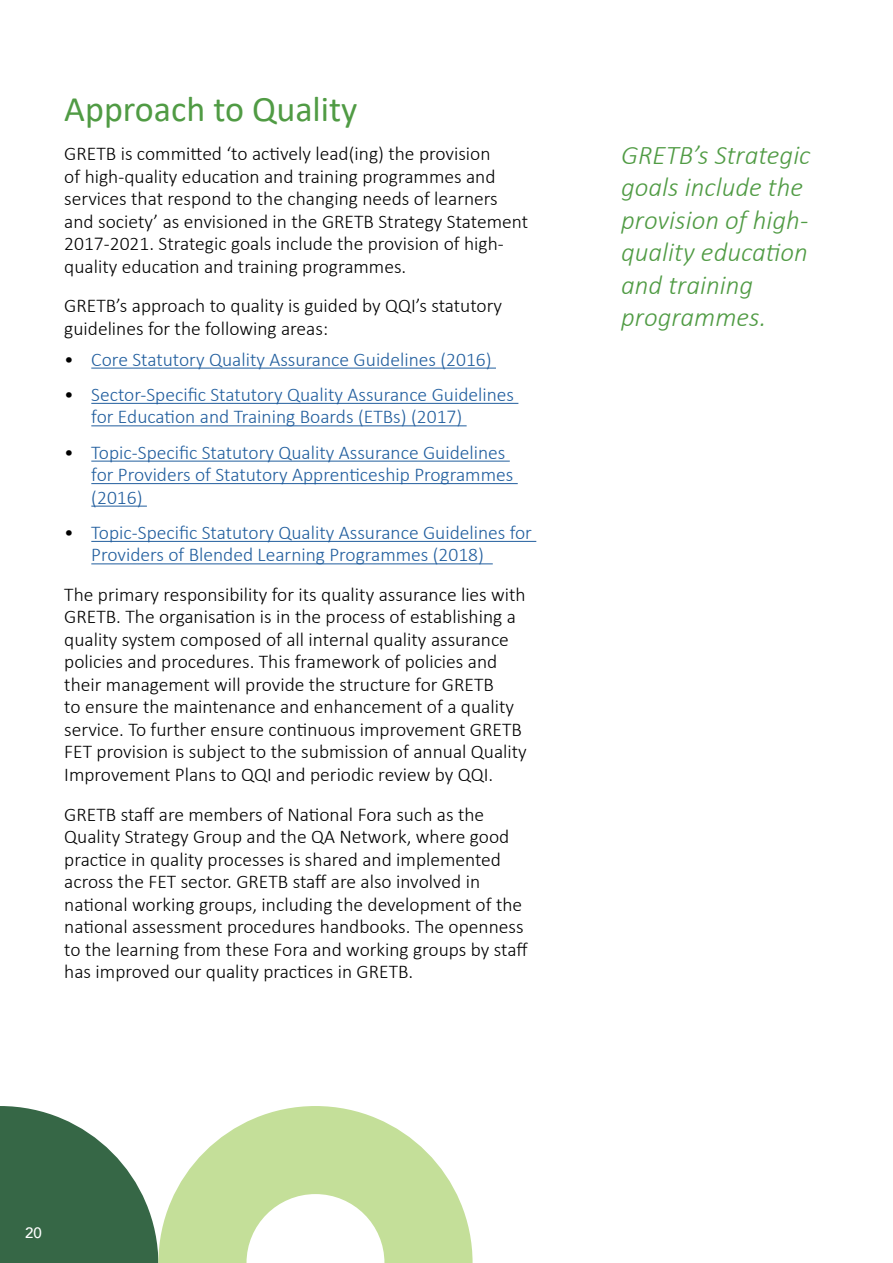
<style>
.page{position:relative;width:893px;height:1263px;background:#fff}
.page>*{position:absolute;margin:0;border:0;box-sizing:border-box;transform-origin:0 0}
.t1{font:36px "Calibri";color:#509b44}
.t2{font:italic 300 27px/32.4px "Calibri";color:#509b44}
.t3{font:300 19.5px/22.5px "Calibri";color:#000}
.t4{font:300 19.5px/22.5px "Calibri";color:#215e9e}
.t5{font:500 15px "Avenir";color:#fff}
.s1{color:#000}
</style>
<div class="page">
<svg style="left:0;top:1106px;width:158px;height:157px"></svg>
<svg style="left:158px;top:1106px;width:315px;height:157px;fill:#c4df99"></svg>
<hr style="left:91px;top:368px;width:405px;height:1px;background:#215e9e">
<hr style="left:91px;top:403px;width:427px;height:1px;background:#215e9e">
<hr style="left:91px;top:425px;width:376px;height:1px;background:#215e9e">
<hr style="left:91px;top:461px;width:419px;height:1px;background:#215e9e">
<hr style="left:91px;top:483px;width:427px;height:1px;background:#215e9e">
<hr style="left:91px;top:506px;width:56px;height:1px;background:#215e9e">
<hr style="left:91px;top:541px;width:445px;height:1px;background:#215e9e">
<hr style="left:91px;top:563px;width:402px;height:1px;background:#215e9e">
<h1 class="t1" style="left:64px;top:84px;width:295px">Approach to Quality</h1>
<p class="t3" style="left:64px;top:142px;width:465px">GRETB is committed ‘to actively lead(ing) the provision<br>of high-quality education and training programmes and services that respond to the changing needs of learners and society’ as envisioned in the GRETB Strategy Statement 2017-2021. Strategic goals include the provision of high&shy;quality education and training programmes.</p>
<p class="t3" style="left:64px;top:294px;width:439px">GRETB’s approach to quality is guided by QQI’s statutory guidelines for the following areas:</p>
<p class="t4" style="left:64px;top:348px;width:429px"><span class="s1">•</span> Core Statutory Quality Assurance Guidelines (2016)</p>
<p class="t4" style="left:91px;top:383px;width:424px;text-indent:-27px"><span class="s1">•</span> Sector-Specific Statutory Quality Assurance Guidelines for Education and Training Boards (ETBs) (2017)</p>
<p class="t4" style="left:91px;top:441px;width:423px;text-indent:-27px"><span class="s1">•</span> Topic-Specific Statutory Quality Assurance Guidelines for Providers of Statutory Apprenticeship Programmes (2016)</p>
<p class="t4" style="left:91px;top:521px;width:442px;text-indent:-27px"><span class="s1">•</span> Topic-Specific Statutory Quality Assurance Guidelines for<br>Providers of Blended Learning Programmes (2018)</p>
<p class="t3" style="left:64px;top:583px;width:464px">The primary responsibility for its quality assurance lies with GRETB. The organisation is in the process of establishing a quality system composed of all internal quality assurance policies and procedures. This framework of policies and their management will provide the structure for GRETB<br>to ensure the maintenance and enhancement of a quality service. To further ensure continuous improvement GRETB FET provision is subject to the submission of annual Quality Improvement Plans to QQI and periodic review by QQI.</p>
<p class="t3" style="left:64px;top:802px;width:465px">GRETB staff are members of National Fora such as the Quality Strategy Group and the QA Network, where good practice in quality processes is shared and implemented across the FET sector. GRETB staff are also involved in national working groups, including the development of the national assessment procedures handbooks. The openness to the learning from these Fora and working groups by staff has improved our quality practices in GRETB.</p>
<h2 class="t2" style="left:621px;top:139px;width:191px">GRETB’s Strategic goals include the provision of high&shy;quality education and training programmes.</h2>
<p class="t5" style="left:25px;top:1219px;width:18px">20</p>
</div>
